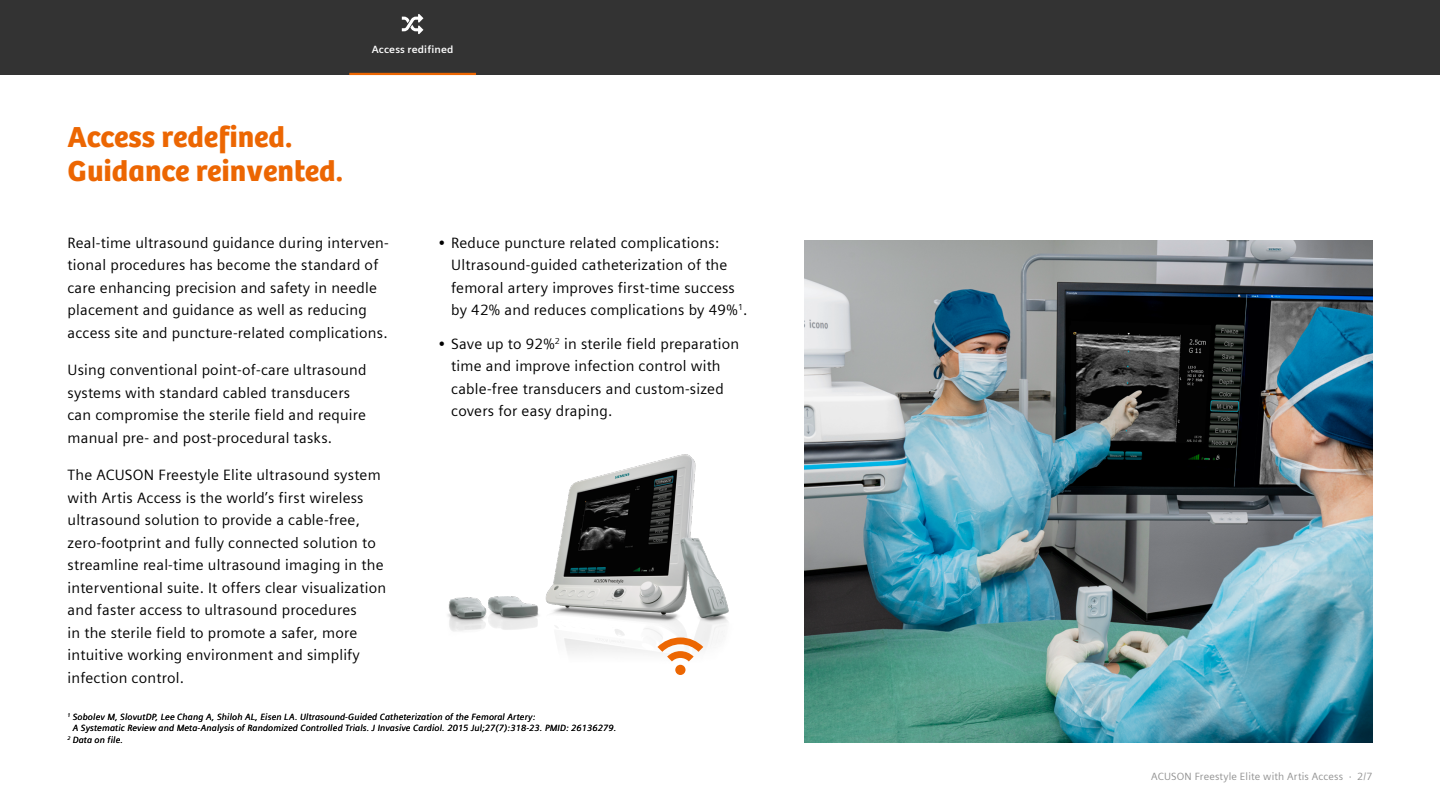
<style>
.page{position:relative;width:1440px;height:810px;background:#fff}
.page>*{position:absolute;margin:0;border:0;box-sizing:border-box;transform-origin:0 0}
.t1{font:30px/33.8px "SH Bree Headline Regular";color:#ec6602}
.t2{font:15px/22.5px "Siemens Sans";letter-spacing:.015em;color:#000}
.t3{font:10.5px "Siemens Sans";letter-spacing:.015em;color:#919191}
.t4{font:700 10.5px "Siemens Sans";letter-spacing:.015em;color:#fff}
.t5{font:italic 9px "Siemens Sans";letter-spacing:.015em;color:#000}
</style>
<div class="page">
<div style="left:0;top:0;width:1440px;height:75px;background:#333"></div>
<img style="left:805px;top:240px;width:567px;height:502px">
<img style="left:448px;top:454px;width:281px;height:200px">
<svg style="left:658px;top:637px;width:45px;height:38px"></svg>
<svg style="left:402px;top:14px;width:21px;height:20px"></svg>
<hr style="left:349px;top:73px;width:127px;height:2px;background:#ec6602">
<h1 class="t1" style="left:68px;top:120px;width:277px">Access redefined.<br>Guidance reinvented.</h1>
<p class="t4" style="left:372px;top:41px;width:83px">Access redifined</p>
<p class="t2" style="left:68px;top:230px;width:323px">Real-time ultrasound guidance during interven&shy;tional procedures has become the standard of care enhancing precision and safety in needle placement and guidance as well as reducing access site and puncture-related complications.</p>
<p class="t2" style="left:68px;top:358px;width:301px">Using conventional point-of-care ultrasound systems with standard cabled transducers can compromise the sterile field and require manual pre- and post-procedural tasks.</p>
<p class="t2" style="left:68px;top:463px;width:320px">The ACUSON Freestyle Elite ultrasound system with Artis Access is the world’s first wireless ultrasound solution to provide a cable-free, zero-footprint and fully connected solution to streamline real-time ultrasound imaging in the interventional suite. It offers clear visualization and faster access to ultrasound procedures<br>in the sterile field to promote a safer, more intuitive working environment and simplify infection control.</p>
<p class="t2" style="left:451px;top:230px;width:298px;text-indent:-13px">• Reduce puncture related complications:<br>Ultrasound-guided catheterization of the femoral artery improves first-time success by 42% and reduces complications by 49%<sup>1</sup>.</p>
<p class="t2" style="left:451px;top:331px;width:290px;text-indent:-13px">• Save up to 92%<sup>2</sup> in sterile field preparation time and improve infection control with cable-free transducers and custom-sized covers for easy draping.</p>
<p class="t5" style="left:68px;top:710px;width:469px"><sup>1</sup> Sobolev M, SlovutDP, Lee Chang A, Shiloh AL, Eisen LA. Ultrasound-Guided Catheterization of the Femoral Artery:</p>
<p class="t5" style="left:73px;top:721px;width:545px">A Systematic Review and Meta-Analysis of Randomized Controlled Trials. J Invasive Cardiol. 2015 Jul;27(7):318-23. PMID: 26136279.</p>
<p class="t5" style="left:68px;top:733px;width:57px"><sup>2</sup> Data on file.</p>
<p class="t3" style="left:1151px;top:768px;width:223px">ACUSON Freestyle Elite with Artis Access · 2/7</p>
</div>
